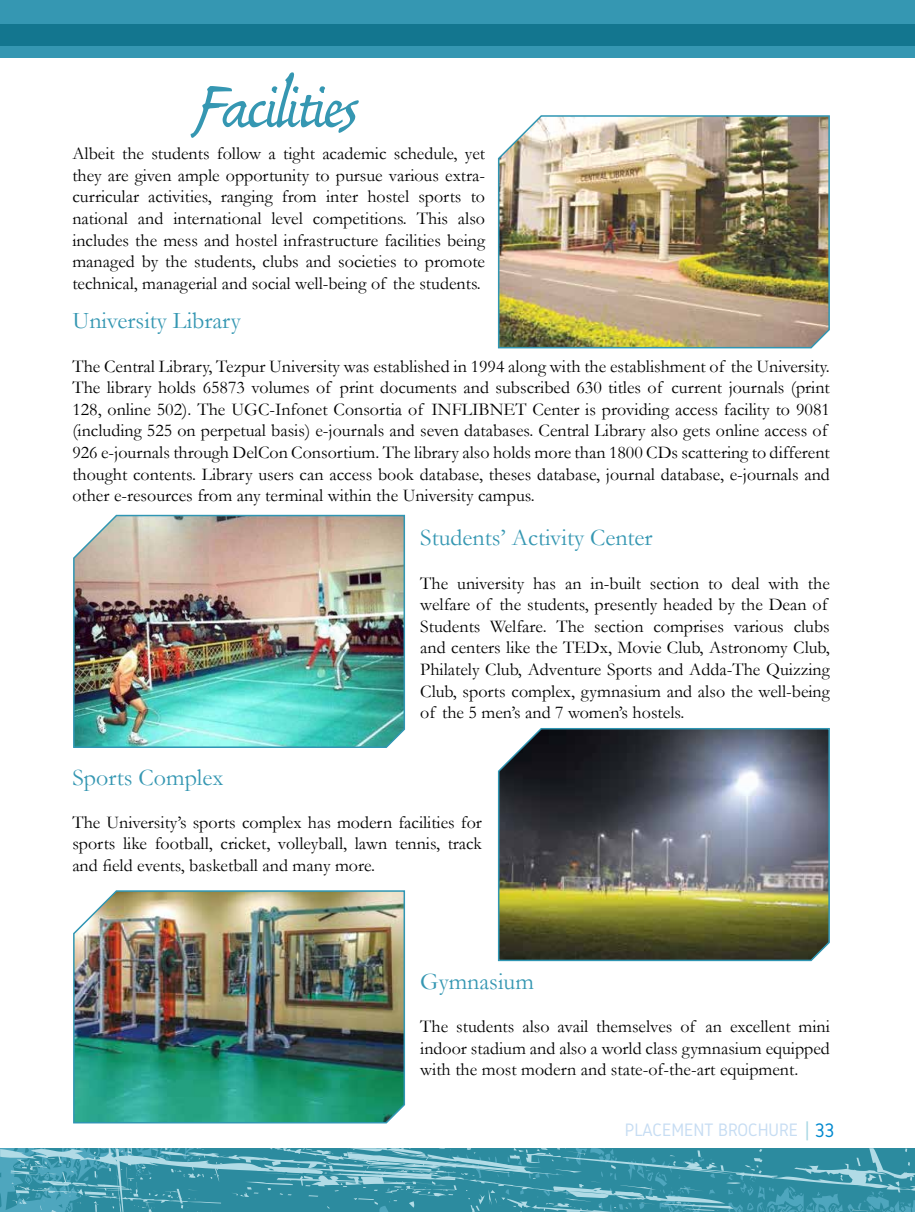
<style>
.page{position:relative;width:915px;height:1212px;background:#fff}
.page>*{position:absolute;margin:0;border:0;box-sizing:border-box;transform-origin:0 0}
.t1{font:60px "AI Bouwsma Script";color:#3597b2}
.t2{font:24px "Garamond";color:#3597b2}
.t3{font:18px/21.6px "Garamond";color:#000;text-align:justify}
.t4{font:18px "Gidole";color:#c7ddf3}
.s1{font-size:19.5px;color:#a4d5e2}
.s2{font-size:19.5px;color:#0089cf}
</style>
<div class="page">
<div style="left:0;top:0;width:914px;height:57px;background:#3597b2"></div>
<div style="left:0;top:25px;width:914px;height:21px;background:#13768f"></div>
<svg style="left:0;top:1148px;width:914px;height:64px"></svg>
<img style="left:497px;top:115px;width:333px;height:234px">
<img style="left:73px;top:890px;width:332px;height:234px">
<img style="left:73px;top:514px;width:332px;height:234px">
<img style="left:497px;top:728px;width:333px;height:234px">
<h1 class="t1" style="left:198px;top:71px;width:160px">Facilities</h1>
<p class="t3" style="left:72px;top:142px;width:414px">Albeit the students follow a tight academic schedule, yet they are given ample opportunity to pursue various extra&shy;curricular activities, ranging from inter hostel sports to national and international level competitions. This also includes the mess and hostel infrastructure facilities being managed by the students, clubs and societies to promote technical, managerial and social well-being of the students.</p>
<h2 class="t2" style="left:72px;top:305px;width:170px">University Library</h2>
<p class="t3" style="left:72px;top:355px;width:758px;text-align:left">The Central Library, Tezpur University was established in 1994 along with the establishment of the University.<br>The library holds 65873 volumes of print documents and subscribed 630 titles of current journals (print 128, online 502). The UGC-Infonet Consortia of INFLIBNET Center is providing access facility to 9081 (including 525 on perpetual basis) e-journals and seven databases. Central Library also gets online access of 926 e-journals through DelCon Consortium. The library also holds more than 1800 CDs scattering to different thought contents. Library users can access book database, theses database, journal database, e-journals and other e-resources from any terminal within the University campus.</p>
<h2 class="t2" style="left:420px;top:522px;width:234px">Students’ Activity Center</h2>
<p class="t3" style="left:420px;top:572px;width:411px;text-align:left">The university has an in-built section to deal with the welfare of the students, presently headed by the Dean of Students Welfare. The section comprises various clubs and centers like the TEDx, Movie Club, Astronomy Club, Philately Club, Adventure Sports and Adda-The Quizzing Club, sports complex, gymnasium and also the well-being of the 5 men’s and 7 women’s hostels.</p>
<h2 class="t2" style="left:72px;top:761px;width:152px">Sports Complex</h2>
<p class="t3" style="left:72px;top:811px;width:411px">The University’s sports complex has modern facilities for sports like football, cricket, volleyball, lawn tennis, track and field events, basketball and many more.</p>
<h2 class="t2" style="left:420px;top:965px;width:115px">Gymnasium</h2>
<p class="t3" style="left:420px;top:1015px;width:411px">The students also avail themselves of an excellent mini indoor stadium and also a world class gymnasium equipped with the most modern and state-of-the-art equipment.</p>
<p class="t4" style="left:624px;top:1119px;width:211px">PLACEMENT BROCHURE <span class="s1">|</span> <span class="s2">33</span></p>
</div>
